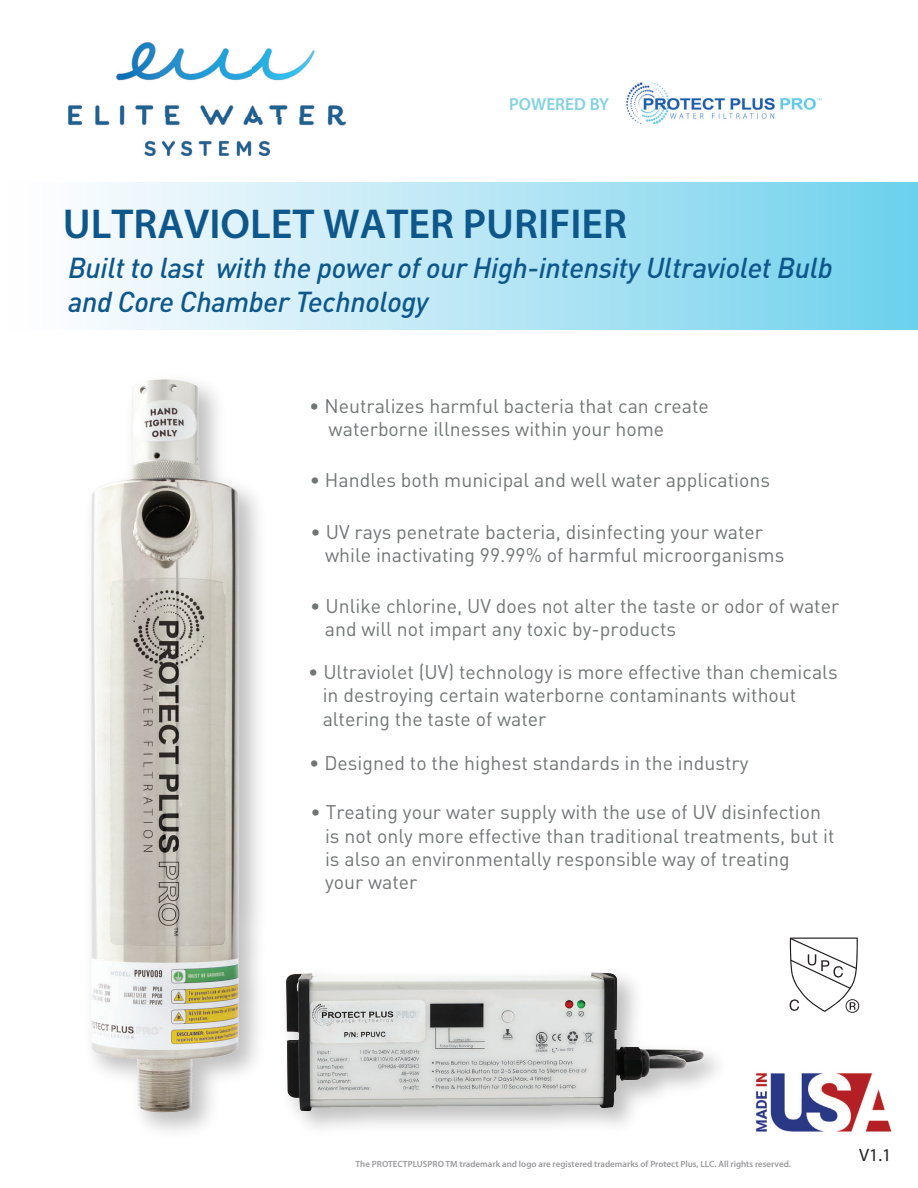
<style>
.page{position:relative;width:918px;height:1188px;background:#fff}
.page>*{position:absolute;margin:0;border:0;box-sizing:border-box;transform-origin:0 0}
.t1{font:600 42px "Myriad Pro";color:#0d578b}
.t2{font:italic 500 28.5px/34.2px "DIN Pro";letter-spacing:-.01em;color:#0d578b}
.t3{font:19.5px/23.4px "DIN Pro";color:#727576}
.t4{font:18px "Myriad Pro";color:#231f20}
.t5{font:600 17.4px "Myriad Pro";color:#84d2e1}
.t6{font:600 9px "Myriad Pro";color:#99989b}
</style>
<div class="page">
<div style="left:3px;top:182px;width:915px;height:147px;background:linear-gradient(to right,#fff,#70d1ec)"></div>
<img style="left:68px;top:43px;width:277px;height:112px">
<img style="left:626px;top:82px;width:195px;height:42px">
<img style="left:833px;top:1072px;width:59px;height:61px">
<svg style="left:833px;top:938px;width:26px;height:75px"></svg>
<img style="left:3px;top:246px;width:489px;height:824px">
<img style="left:104px;top:680px;width:729px;height:452px">
<p class="t5" style="left:509px;top:93px;width:102px">POWERED BY</p>
<h1 class="t1" style="left:63px;top:197px;width:566px">ULTRAVIOLET WATER PURIFIER</h1>
<h2 class="t2" style="left:68px;top:247px;width:766px">Built to last with the power of our High-intensity Ultraviolet Bulb and Core Chamber Technology</h2>
<p class="t3" style="left:329px;top:392px;width:382px;text-indent:-19px">• Neutralizes harmful bacteria that can create waterborne illnesses within your home</p>
<p class="t3" style="left:310px;top:466px;width:462px">• Handles both municipal and well water applications</p>
<p class="t3" style="left:325px;top:518px;width:461px;text-indent:-15px">• UV rays penetrate bacteria, disinfecting your water while inactivating 99.99% of harmful microorganisms</p>
<p class="t3" style="left:325px;top:592px;width:516px;text-indent:-15px">• Unlike chlorine, UV does not alter the taste or odor of water and will not impart any toxic by-products</p>
<p class="t3" style="left:323px;top:658px;width:517px;text-indent:-15px">• Ultraviolet (UV) technology is more effective than chemicals in destroying certain waterborne contaminants without altering the taste of water</p>
<p class="t3" style="left:309px;top:750px;width:441px">• Designed to the highest standards in the industry</p>
<p class="t3" style="left:325px;top:799px;width:511px;text-indent:-15px">• Treating your water supply with the use of UV disinfection is not only more effective than traditional treatments, but it is also an environmentally responsible way of treating<br>your water</p>
<p class="t6" style="left:356px;top:1158px;width:437px">The PROTECTPLUSPRO TM trademark and logo are registered trademarks of Protect Plus, LLC. All rights reserved.</p>
<p class="t4" style="left:859px;top:1143px;width:34px">V1.1</p>
</div>
